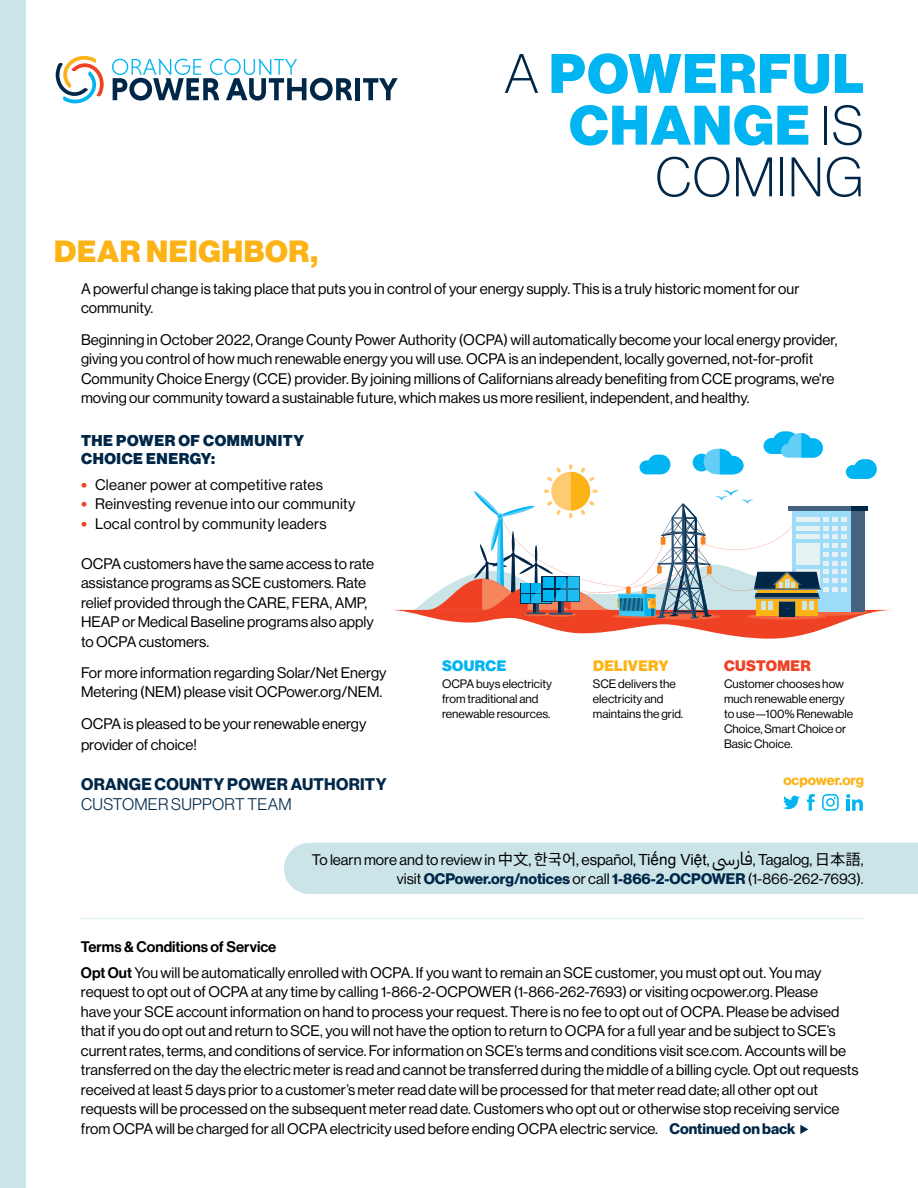
<style>
.page{position:relative;width:918px;height:1188px;background:#fff}
.page>*{position:absolute;margin:0;border:0;box-sizing:border-box;transform-origin:0 0}
.t1{font:54.45px/51.8px "N Haas Grotesk DS Pro 95 Blk";letter-spacing:.025em;color:#00b5f1;text-align:right}
.t2{font:54.45px "N Haas Grotesk DS Pro 35 X Lt";letter-spacing:.025em;color:#002748}
.t3{font:30px "N Haas Grotesk DS Pro 95 Blk";letter-spacing:.025em;color:#fcb316}
.t4{font:18px "IBM Plex Sans Arabic";color:#000}
.t5{font:16.5px "N Haas Grotesk DS Pro 75 Bd";letter-spacing:.015em;color:#002748}
.t6{font:16.5px "N Haas Grotesk DS Pro 45 Lt";letter-spacing:.015em;color:#002748}
.t7{font:15.3px/18.5px "N Haas Grotesk DS Pro 95 Blk";letter-spacing:.035em;color:#002748}
.t8{font:15px/19.5px "N Haas Grotesk DS Pro 55 Rg";color:#000}
.t9{font:15px "N Haas Grotesk DS Pro 55 Rg";letter-spacing:.02em;color:#000}
.t10{font:15px "N Haas Grotesk DS Pro 75 Bd";color:#002748}
.t11{font:15px "N Haas Grotesk DS Pro 65 Md";color:#000}
.t12{font:14.85px "N Haas Grotesk DS Pro 95 Blk";letter-spacing:.025em;color:#fcb316}
.t13{font:14.85px "N Haas Grotesk DS Pro 95 Blk";letter-spacing:.025em;color:#ef4123}
.t14{font:14.85px "N Haas Grotesk DS Pro 95 Blk";letter-spacing:.025em;color:#00b5f1}
.t15{font:14.25px "N Haas Grotesk DS Pro 75 Bd";color:#fcb316}
.t16{font:12px/15px "N Haas Grotesk DS Pro 55 Rg";color:#000}
.s1{font-family:"N Haas Grotesk DS Pro 35 X Lt";color:#002748}
.s2{font-family:"N Haas Grotesk DS Pro 95 Blk";color:#ef4123}
.s3{font-family:"N Haas Grotesk DS Pro 55 Rg";color:#000}
.s4{font-family:"Noto Sans HK";font-size:15.3px}
.s5{font-size:15.3px}
.s6{font-family:"Noto Sans KR";font-size:15.3px}
.s7{font-family:"Arial";font-size:15.3px}
.s8{font-family:"IBM Plex Sans Arabic";font-size:18px}
.s9{font-family:"Noto Sans JP";font-size:15.3px}
.s10{font-family:"N Haas Grotesk DS Pro 65 Md"}
.s11{font-family:"N Haas Grotesk DS Pro 75 Bd";color:#002748}
</style>
<div class="page">
<div style="left:0;top:0;width:25px;height:1188px;background:#cbe4e8"></div>
<svg style="left:56px;top:56px;width:48px;height:47px"></svg>
<svg style="left:112px;top:59px;width:240px;height:42px"></svg>
<div style="left:355px;top:78px;width:5px;height:22px;background:#002748"></div>
<svg style="left:363px;top:78px;width:35px;height:22px"></svg>
<svg style="left:807px;top:794px;width:8px;height:17px"></svg>
<svg style="left:783px;top:796px;width:17px;height:13px"></svg>
<svg style="left:822px;top:794px;width:17px;height:17px"></svg>
<svg style="left:846px;top:794px;width:17px;height:17px"></svg>
<svg style="left:392px;top:431px;width:499px;height:208px"></svg>
<div style="left:284px;top:843px;width:634px;height:51px;background:#cbe4e8"></div>
<hr style="left:81px;top:918px;width:783px;height:1px;background:#cbe4e8">
<svg style="left:800px;top:1125px;width:8px;height:9px"></svg>
<h1 class="t1" style="left:504px;top:49px;width:361px"><span class="s1">A</span> POWERFUL<br>CHANGE <span class="s1">IS</span></h1>
<h1 class="t2" style="left:655px;top:147px;width:210px">COMING</h1>
<h2 class="t3" style="left:54px;top:234px;width:265px">DEAR NEIGHBOR,</h2>
<p class="t8" style="left:81px;top:279px;width:720px">A powerful change is taking place that puts you in control of your energy supply. This is a truly historic moment for our community.</p>
<p class="t8" style="left:81px;top:330px;width:758px">Beginning in October 2022, Orange County Power Authority (OCPA) will automatically become your local energy provider, giving you control of how much renewable energy you will use. OCPA is an independent, locally governed, not-for-profit Community Choice Energy (CCE) provider. By joining millions of Californians already benefiting from CCE programs, we're moving our community toward a sustainable future, which makes us more resilient, independent, and healthy.</p>
<p class="t7" style="left:81px;top:431px;width:225px">THE POWER OF COMMUNITY<br>CHOICE ENERGY:</p>
<p class="t9" style="left:81px;top:476px;width:244px"><span class="s2">•</span> Cleaner power at competitive rates</p>
<p class="t9" style="left:81px;top:496px;width:276px"><span class="s2">•</span> Reinvesting revenue into our community</p>
<p class="t9" style="left:81px;top:515px;width:247px"><span class="s2">•</span> Local control by community leaders</p>
<p class="t8" style="left:81px;top:554px;width:295px">OCPA customers have the same access to rate assistance programs as SCE customers. Rate relief provided through the CARE, FERA, AMP, HEAP or Medical Baseline programs also apply to OCPA customers.</p>
<p class="t8" style="left:81px;top:663px;width:307px">For more information regarding Solar/Net Energy<br>Metering (NEM) please visit OCPower.org/NEM.</p>
<p class="t8" style="left:81px;top:713px;width:287px;line-height:21.6px">OCPA is pleased to be your renewable energy provider of choice!</p>
<p class="t5" style="left:81px;top:775px;width:307px">ORANGE COUNTY POWER AUTHORITY</p>
<p class="t6" style="left:81px;top:795px;width:212px">CUSTOMER SUPPORT TEAM</p>
<p class="t14" style="left:442px;top:657px;width:66px">SOURCE</p>
<p class="t16" style="left:442px;top:677px;width:111px">OCPA buys electricity from traditional and renewable resources.</p>
<p class="t13" style="left:724px;top:657px;width:88px">CUSTOMER</p>
<p class="t16" style="left:724px;top:677px;width:131px">Customer chooses how much renewable energy to use—100% Renewable<br>Choice, Smart Choice or<br>Basic Choice.</p>
<p class="t12" style="left:593px;top:657px;width:77px">DELIVERY</p>
<p class="t16" style="left:593px;top:677px;width:92px">SCE delivers the electricity and maintains the grid.</p>
<p class="t15" style="left:783px;top:772px;width:82px">ocpower.org</p>
<p class="t4" style="left:735px;top:848px;width:19px">فار</p>
<p class="t10" style="left:397px;top:870px;width:468px"><span class="s3">visit</span> OCPower.org/notices <span class="s3">or call</span> 1-866-2-OCPOWER <span class="s3">(1-866-262-7693).</span></p>
<p class="t8" style="left:312px;top:850px;width:553px">To learn more and to review in <span class="s4">中文</span><span class="s5">,</span> <span class="s6">한국어</span><span class="s5">, español,</span> <span class="s7">Tiếng Việt</span><span class="s5">,</span> <span class="s8">یس</span> <span class="s5">, Tagalog,</span> <span class="s9">日本語</span>,</p>
<p class="t11" style="left:81px;top:938px;width:197px">Terms &amp; Conditions of Service</p>
<p class="t8" style="left:81px;top:963px;width:779px"><span class="s10">Opt Out</span> You will be automatically enrolled with OCPA. If you want to remain an SCE customer, you must opt out. You may request to opt out of OCPA at any time by calling 1-866-2-OCPOWER (1-866-262-7693) or visiting ocpower.org. Please<br>have your SCE account information on hand to process your request. There is no fee to opt out of OCPA. Please be advised that if you do opt out and return to SCE, you will not have the option to return to OCPA for a full year and be subject to SCE’s current rates, terms, and conditions of service. For information on SCE’s terms and conditions visit sce.com. Accounts will be transferred on the day the electric meter is read and cannot be transferred during the middle of a billing cycle. Opt out requests received at least 5 days prior to a customer’s meter read date will be processed for that meter read date; all other opt out requests will be processed on the subsequent meter read date. Customers who opt out or otherwise stop receiving service from OCPA will be charged for all OCPA electricity used before ending OCPA electric service. <span class="s11">Continued on back</span></p>
</div>
